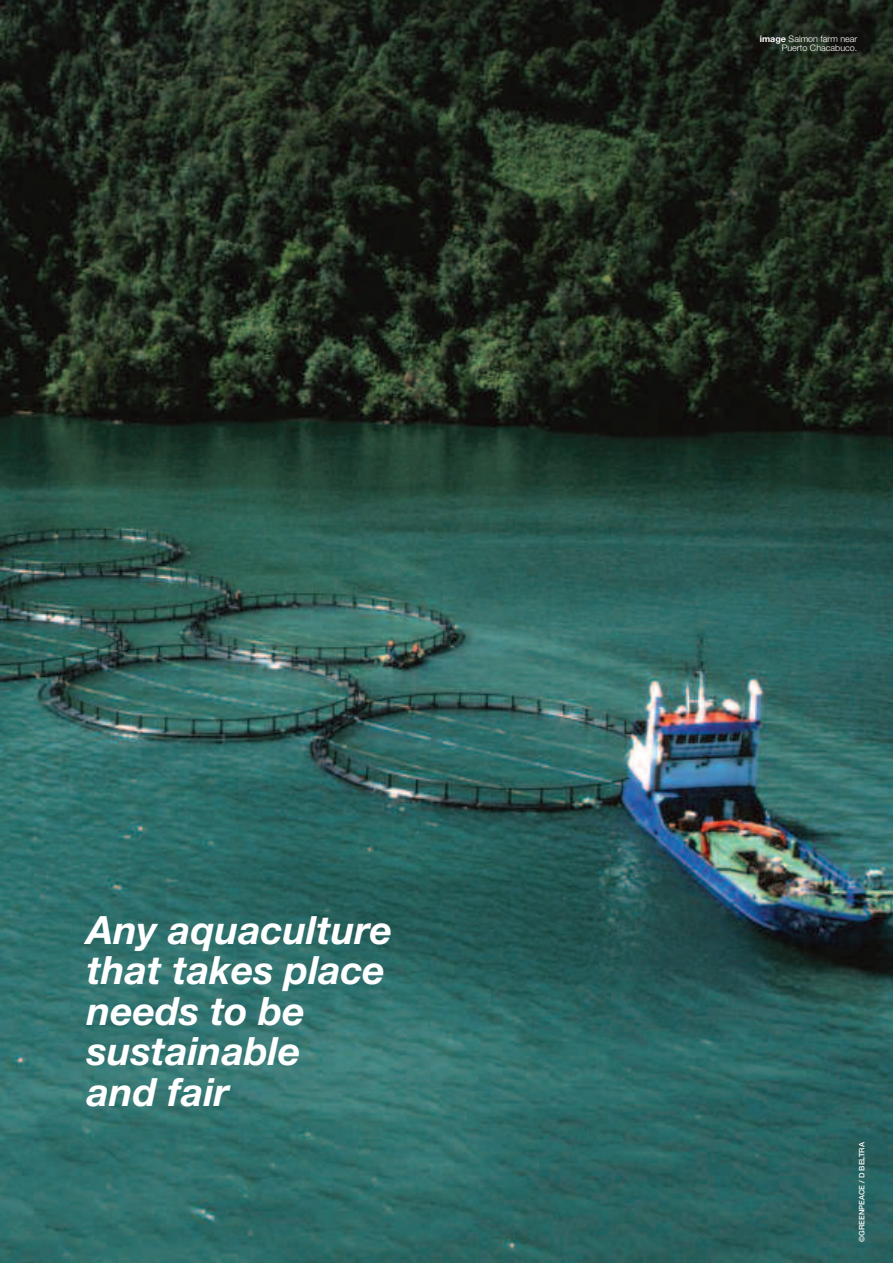
<style>
.page{position:relative;width:893px;height:1263px;background:#fff}
.page>*{position:absolute;margin:0;border:0;box-sizing:border-box;transform-origin:0 0}
.t1{font:italic 700 39px/40.5px "Helvetica Neue LT Com";color:#fff}
.t2{font:300 9px/9px "Helvetica Neue LT Com";color:#fff;text-align:right}
.t3{font:500 7.5px "Helvetica Neue LT Com";color:#fff}
.s1{font-weight:700}
</style>
<div class="page">
<img style="left:0;top:0;width:893px;height:1263px">
<p class="t1" style="left:87px;top:908px;width:307px">Any aquaculture that takes place needs to be sustainable<br>and fair</p>
<p class="t2" style="left:760px;top:34px;width:99px"><span class="s1">image</span> Salmon farm near<br>Puerto Chacabuco.</p>
<p class="t3" style="left:857px;top:1242px;width:101px;rotate:-90deg">©GREENPEACE / D BELTRA</p>
</div>
